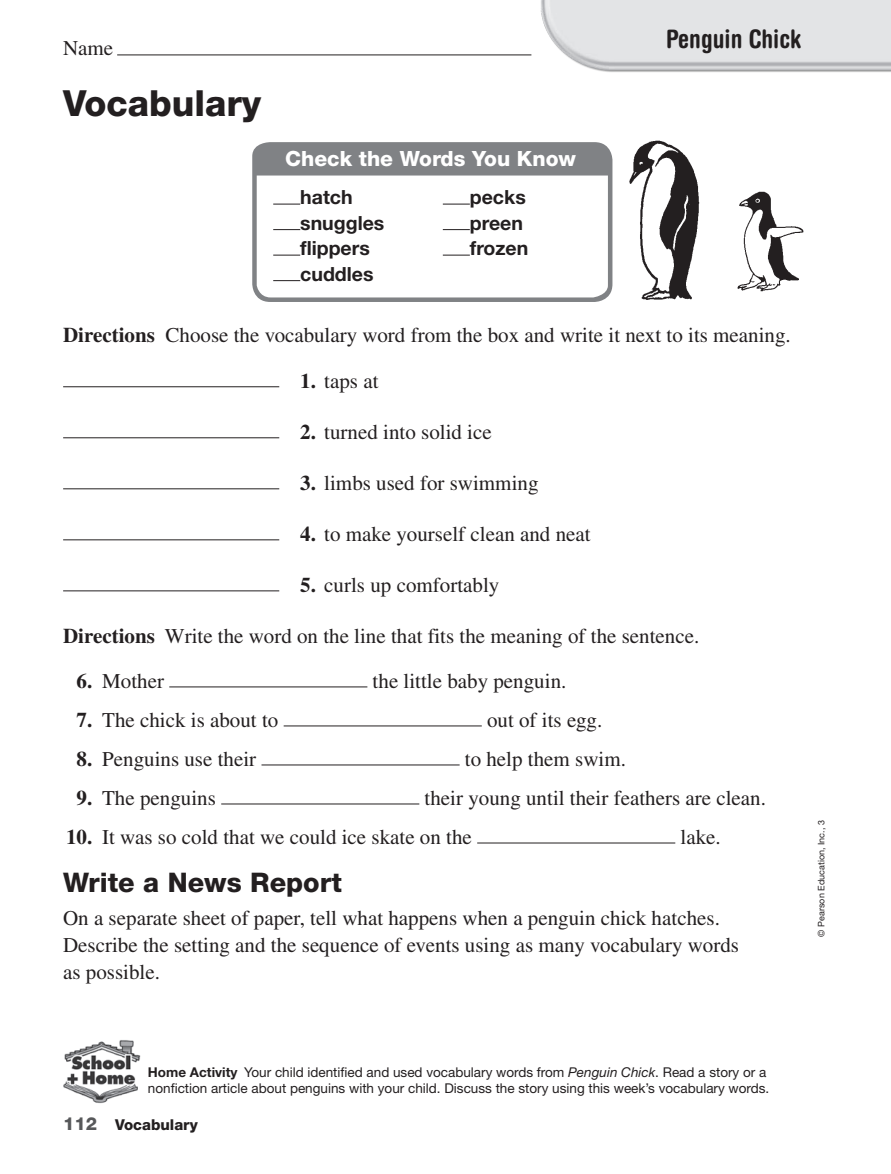
<style>
.page{position:relative;width:891px;height:1174px;background:#fff}
.page>*{position:absolute;margin:0;border:0;box-sizing:border-box;transform-origin:0 0}
.t1{font:800 36px "Helvetica Neue LT Std";color:#231f20}
.t2{font:800 27px "Helvetica Neue LT Std";color:#231f20}
.t3{font:700 condensed 25.5px "Helvetica Rounded LT Std";color:#231f20}
.t4{font:21px/27px "Times LT Std";color:#231f20}
.t5{font:800 21px "Helvetica Neue LT Std";color:#fff}
.t6{font:700 19.5px/25.5px "Helvetica Neue LT Std";color:#231f20}
.t7{font:800 15px "Helvetica Neue LT Std";color:#231f20}
.t8{font:13.5px/16.5px "Helvetica Neue LT Std";color:#231f20}
.t9{font:9px "Helvetica Neue LT Std";color:#231f20}
.s1{font-weight:700}
.s2{font-style:italic}
.s3{font-size:18px;color:#57585a}
</style>
<div class="page">
<img style="left:528px;top:0;width:362px;height:72px">
<img style="left:63px;top:1040px;width:78px;height:64px">
<img style="left:629px;top:140px;width:71px;height:160px">
<img style="left:737px;top:191px;width:67px;height:101px">
<hr style="left:117px;top:55px;width:414px;height:1px;background:#231f20">
<svg style="left:252px;top:142px;width:360px;height:160px;background:#848689"></svg>
<svg style="left:257px;top:175px;width:351px;height:122px"></svg>
<svg style="left:273px;top:204px;width:27px;height:1px"></svg>
<svg style="left:273px;top:229px;width:27px;height:1px"></svg>
<svg style="left:273px;top:255px;width:27px;height:1px"></svg>
<svg style="left:273px;top:280px;width:27px;height:1px"></svg>
<svg style="left:443px;top:204px;width:27px;height:1px"></svg>
<svg style="left:443px;top:229px;width:27px;height:1px"></svg>
<svg style="left:443px;top:255px;width:27px;height:1px"></svg>
<hr style="left:63px;top:386px;width:216px;height:1px;background:#231f20">
<hr style="left:63px;top:437px;width:216px;height:1px;background:#231f20">
<hr style="left:63px;top:488px;width:216px;height:1px;background:#231f20">
<hr style="left:63px;top:539px;width:216px;height:1px;background:#231f20">
<hr style="left:63px;top:590px;width:216px;height:1px;background:#231f20">
<hr style="left:169px;top:686px;width:198px;height:1px;background:#231f20">
<hr style="left:284px;top:725px;width:198px;height:1px;background:#231f20">
<hr style="left:261px;top:764px;width:198px;height:1px;background:#231f20">
<hr style="left:221px;top:803px;width:198px;height:1px;background:#231f20">
<hr style="left:477px;top:842px;width:198px;height:1px;background:#231f20">
<p class="t4" style="left:63px;top:34px;width:52px">Name</p>
<p class="t1" style="left:63px;top:82px;width:200px">Vocabulary</p>
<p class="t5" style="left:285px;top:146px;width:292px">Check the Words You Know</p>
<p class="t6" style="left:300px;top:184px;width:86px">hatch snuggles flippers cuddles</p>
<p class="t6" style="left:470px;top:184px;width:60px">pecks preen frozen</p>
<p class="t3" style="left:666px;top:23px;width:137px">Penguin Chick</p>
<p class="t4" style="left:63px;top:322px;width:729px"><span class="s1">Directions</span> Choose the vocabulary word from the box and write it next to its meaning.</p>
<p class="t4" style="left:300px;top:367px;width:80px"><span class="s1">1.</span> taps at</p>
<p class="t4" style="left:300px;top:418px;width:193px"><span class="s1">2.</span> turned into solid ice</p>
<p class="t4" style="left:300px;top:469px;width:240px"><span class="s1">3.</span> limbs used for swimming</p>
<p class="t4" style="left:300px;top:520px;width:292px"><span class="s1">4.</span> to make yourself clean and neat</p>
<p class="t4" style="left:300px;top:571px;width:200px"><span class="s1">5.</span> curls up comfortably</p>
<p class="t4" style="left:63px;top:622px;width:637px"><span class="s1">Directions</span> Write the word on the line that fits the meaning of the sentence.</p>
<p class="t4" style="left:77px;top:667px;width:89px"><span class="s1">6.</span> Mother</p>
<p class="t4" style="left:372px;top:667px;width:195px">the little baby penguin.</p>
<p class="t4" style="left:77px;top:706px;width:203px"><span class="s1">7.</span> The chick is about to</p>
<p class="t4" style="left:487px;top:706px;width:117px">out of its egg.</p>
<p class="t4" style="left:77px;top:745px;width:181px"><span class="s1">8.</span> Penguins use their</p>
<p class="t4" style="left:465px;top:745px;width:163px">to help them swim.</p>
<p class="t4" style="left:77px;top:784px;width:141px"><span class="s1">9.</span> The penguins</p>
<p class="t4" style="left:424px;top:784px;width:343px">their young until their feathers are clean.</p>
<p class="t4" style="left:66px;top:823px;width:407px"><span class="s1">10.</span> It was so cold that we could ice skate on the</p>
<p class="t4" style="left:680px;top:823px;width:42px">lake.</p>
<p class="t2" style="left:63px;top:866px;width:280px">Write a News Report</p>
<p class="t4" style="left:63px;top:904px;width:677px">On a separate sheet of paper, tell what happens when a penguin chick hatches.<br>Describe the setting and the sequence of events using as many vocabulary words as possible.</p>
<p class="t9" style="left:815px;top:936px;width:118px;rotate:-90deg">© Pearson Education, Inc., 3</p>
<p class="t8" style="left:148px;top:1063px;width:623px"><span class="s1">Home Activity</span> Your child identified and used vocabulary words from <span class="s2">Penguin Chick</span>. Read a story or a nonfiction article about penguins with your child. Discuss the story using this week’s vocabulary words.</p>
<p class="t7" style="left:63px;top:1115px;width:136px"><span class="s3">112</span> Vocabulary</p>
</div>
